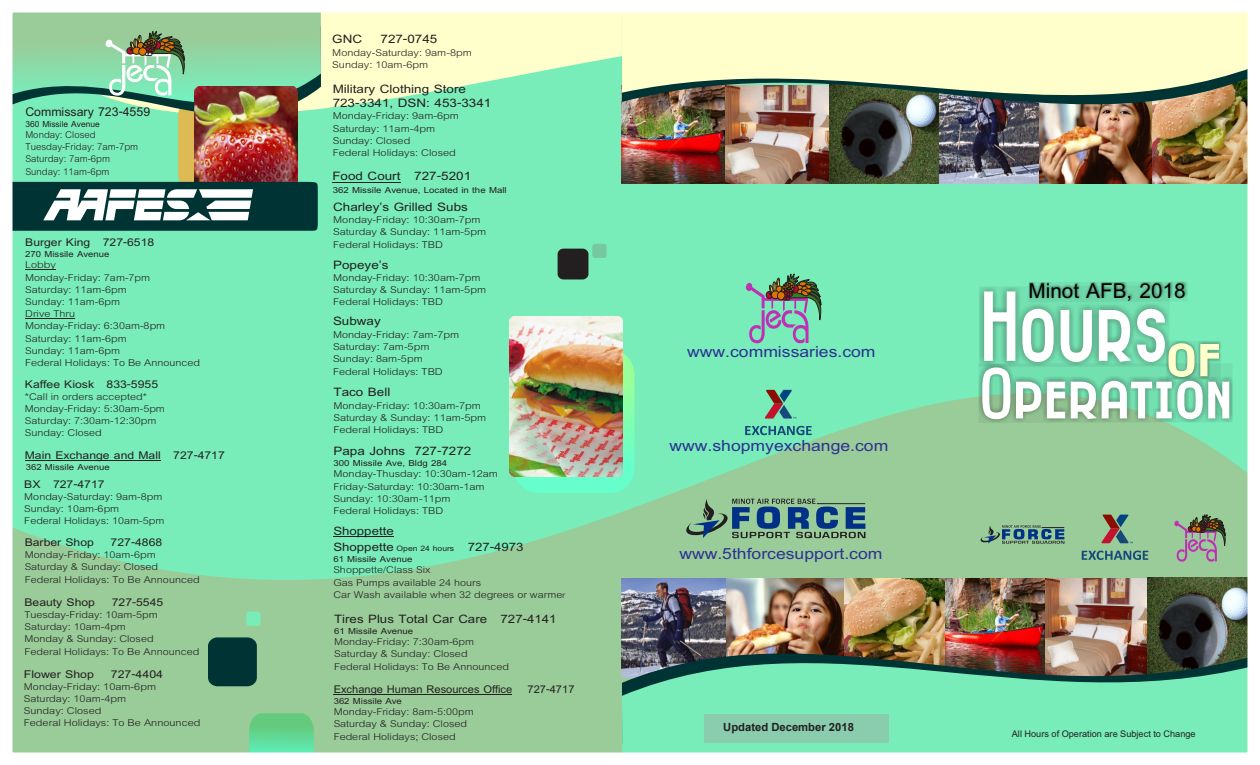
<style>
.page{position:relative;width:1260px;height:765px;background:#fff}
.page>*{position:absolute;margin:0;border:0;box-sizing:border-box;transform-origin:0 0}
.t1{font:900 92.5px "Fitzgerald";color:#fff;scale:.75 1}
.t2{font:900 66.75px "Fitzgerald";color:#fff;scale:.84 1}
.t3{font:900 58.62px "Fitzgerald";color:#ffc}
.t4{font:700 31.38px "Cordia New";color:#000}
.t5{font:700 23.5px "Cordia UPC";color:#2e3092;scale:1.14 1}
.t6{font:700 18.62px "Cordia UPC";color:#231f20}
.t7{font:700 17.75px/30.6px "Cordia UPC";color:#231f20;scale:1.15 1}
.t8{font:700 17.75px "Cordia UPC";color:#231f20;scale:1.14 1}
.t9{font:700 17.62px "Cordia UPC";color:#231f20;scale:1.14 1}
.t10{font:700 16.38px "Cordia UPC";color:#231f20;scale:1.15 1}
.t11{font:700 16.25px/29.4px "Cordia UPC";color:#231f20;scale:1.14 1}
.t12{font:700 16.25px "Cordia UPC";color:#231f20;scale:1.04 1}
.t13{font:14.5px/12.2px "Cordia UPC";color:#231f20;scale:1.14 1}
.t14{font:14.5px/12.2px "Cordia UPC";color:#231f20;scale:1.15 1}
.t15{font:14.5px/12.2px "Cordia UPC";color:#231f20}
.t16{font:12.88px "Arial";color:#231f20}
.t17{font:700 12.75px "Cordia UPC";color:#231f20;scale:1.14 1}
.t18{font:700 12.75px "Cordia UPC";color:#231f20;scale:1.15 1}
.t19{font:700 12.75px "Cordia UPC";color:#231f20}
.t20{font:700 11.25px "Arial";color:#231f20}
.t21{font:9.12px "Arial";color:#231f20}
.s1{font-size:17.75px}
.s2{font-size:11.38px}
.s3{font-size:12.62px}
.s4{font-size:17.62px}
</style>
<div class="page">
<img style="left:12px;top:12px;width:1236px;height:741px">
<div style="left:704px;top:714px;width:185px;height:28px;background:#8acdae"></div>
<p class="t6" style="left:25px;top:100px;width:126px">Commissary 723-4559</p>
<p class="t19" style="left:25px;top:116px;width:76px">360 Missile Avenue</p>
<p class="t15" style="left:25px;top:129px;width:114px">Monday: Closed<br>Tuesday-Friday: 7am-7pm<br>Saturday: 7am-6pm<br>Sunday: 11am-6pm</p>
<p class="t11" style="left:25px;top:228px;width:115px">Burger King 727-6518</p>
<p class="t17" style="left:25px;top:246px;width:75px">270 Missile Avenue</p>
<p class="t13" style="left:25px;top:259px;width:155px">Lobby<br>Monday-Friday: 7am-7pm<br>Saturday: 11am-6pm<br>Sunday: 11am-6pm<br>Drive Thru<br>Monday-Friday: 6:30am-8pm<br>Saturday: 11am-6pm<br>Sunday: 11am-6pm<br>Federal Holidays: To Be Announced</p>
<p class="t11" style="left:25px;top:369px;width:118px">Kaffee Kiosk 833-5955</p>
<p class="t13" style="left:25px;top:390px;width:124px">*Call in orders accepted*<br>Monday-Friday: 5:30am-5pm<br>Saturday: 7:30am-12:30pm<br>Sunday: Closed</p>
<p class="t11" style="left:24px;top:440px;width:177px">Main Exchange and Mall 727-4717<br>BX 727-4717</p>
<p class="t13" style="left:24px;top:491px;width:124px">Monday-Saturday: 9am-8pm<br>Sunday: 10am-6pm<br>Federal Holidays: 10am-5pm</p>
<p class="t11" style="left:25px;top:528px;width:122px">Barber Shop 727-4868</p>
<p class="t13" style="left:25px;top:549px;width:155px">Monday-Friday: 10am-6pm<br>Saturday &amp; Sunday: Closed<br>Federal Holidays: To Be Announced</p>
<p class="t11" style="left:24px;top:588px;width:123px">Beauty Shop 727-5545</p>
<p class="t13" style="left:24px;top:609px;width:155px">Tuesday-Friday: 10am-5pm<br>Saturday: 10am-4pm<br>Monday &amp; Sunday: Closed<br>Federal Holidays: To Be Announced</p>
<p class="t17" style="left:26px;top:459px;width:75px">362 Missile Avenue</p>
<p class="t10" style="left:24px;top:664px;width:123px">Flower Shop 727-4404</p>
<p class="t14" style="left:24px;top:681px;width:155px">Monday-Friday: 10am-6pm<br>Saturday: 10am-4pm<br>Sunday: Closed<br>Federal Holidays: To Be Announced</p>
<p class="t7" style="left:332px;top:24px;width:93px">GNC 727-0745</p>
<p class="t14" style="left:332px;top:47px;width:123px">Monday-Saturday: 9am-8pm<br>Sunday: 10am-6pm</p>
<p class="t7" style="left:333px;top:83px;width:140px;line-height:13.6px">Military Clothing Store<br>723-3341, DSN: 453-3341</p>
<p class="t14" style="left:333px;top:110px;width:111px">Monday-Friday: 9am-6pm<br>Saturday: 11am-4pm<br>Sunday: Closed<br>Federal Holidays: Closed</p>
<p class="t7" style="left:332px;top:161px;width:122px">Food Court 727-5201<br>Charley’s Grilled Subs</p>
<p class="t14" style="left:333px;top:214px;width:134px">Monday-Friday: 10:30am-7pm<br>Saturday &amp; Sunday: 11am-5pm<br>Federal Holidays: TBD</p>
<p class="t18" style="left:333px;top:182px;width:153px">362 Missile Avenue, Located in the Mall</p>
<p class="t7" style="left:333px;top:250px;width:50px">Popeye’s</p>
<p class="t14" style="left:333px;top:272px;width:134px">Monday-Friday: 10:30am-7pm<br>Saturday &amp; Sunday: 11am-5pm<br>Federal Holidays: TBD</p>
<p class="t7" style="left:333px;top:306px;width:43px">Subway</p>
<p class="t14" style="left:333px;top:329px;width:111px">Monday-Friday: 7am-7pm<br>Saturday: 7am-5pm<br>Sunday: 8am-5pm<br>Federal Holidays: TBD</p>
<p class="t7" style="left:333px;top:377px;width:51px">Taco Bell</p>
<p class="t14" style="left:333px;top:400px;width:134px">Monday-Friday: 10:30am-7pm<br>Saturday &amp; Sunday: 11am-5pm<br>Federal Holidays: TBD</p>
<p class="t7" style="left:333px;top:436px;width:121px">Papa Johns 727-7272</p>
<p class="t18" style="left:333px;top:456px;width:100px">300 Missile Ave, Bldg 284</p>
<p class="t14" style="left:333px;top:468px;width:145px">Monday-Thusday: 10:30am-12am<br>Friday-Saturday: 10:30am-1am<br>Sunday: 10:30am-11pm<br>Federal Holidays: TBD</p>
<p class="t9" style="left:333px;top:520px;width:54px">Shoppett<span class="s1">e</span></p>
<p class="t9" style="left:333px;top:537px;width:168px">Shoppette <span class="s2">Open 24 hours</span> 727-4973</p>
<p class="t17" style="left:333px;top:552px;width:71px">61 Missile Avenue</p>
<p class="t13" style="left:333px;top:564px;width:205px">Shoppette/Class Six<br>Gas Pumps available 24 hours<br>Car Wash available when 32 degrees or warme<span class="s3">r</span></p>
<p class="t8" style="left:334px;top:608px;width:197px">Tires Plus Total Car Care <span class="s4">727-4141</span></p>
<p class="t17" style="left:334px;top:623px;width:71px">61 Missile Avenue</p>
<p class="t13" style="left:334px;top:636px;width:155px">Monday-Friday: 7:30am-6pm<br>Saturday &amp; Sunday: Closed<br>Federal Holidays: To Be Announced</p>
<p class="t12" style="left:334px;top:679px;width:233px">Exchange Human Resources Office 727-4717</p>
<p class="t17" style="left:334px;top:693px;width:61px">362 Missile Ave</p>
<p class="t13" style="left:334px;top:706px;width:124px">Monday-Friday: 8am-5:00pm<br>Saturday &amp; Sunday: Closed<br>Federal Holidays; Closed</p>
<p class="t5" style="left:687px;top:338px;width:167px">www.commissaries.com</p>
<p class="t5" style="left:670px;top:432px;width:193px">www.shopmyexchange.com</p>
<p class="t5" style="left:679px;top:540px;width:180px">www.5thforcesupport.com</p>
<p class="t4" style="left:1029px;top:272px;width:159px">Minot AFB, 2018</p>
<p class="t1" style="left:981px;top:268px;width:252px">Hours</p>
<p class="t2" style="left:980px;top:352px;width:302px">Operation</p>
<p class="t3" style="left:1166px;top:318px;width:58px">of</p>
<p class="t20" style="left:723px;top:719px;width:132px">Updated December 2018</p>
<p class="t16" style="left:727px;top:727px;width:131px">Updated October 2018</p>
<p class="t21" style="left:1012px;top:728px;width:185px">All Hours of Operation are Subject to Change</p>
</div>
